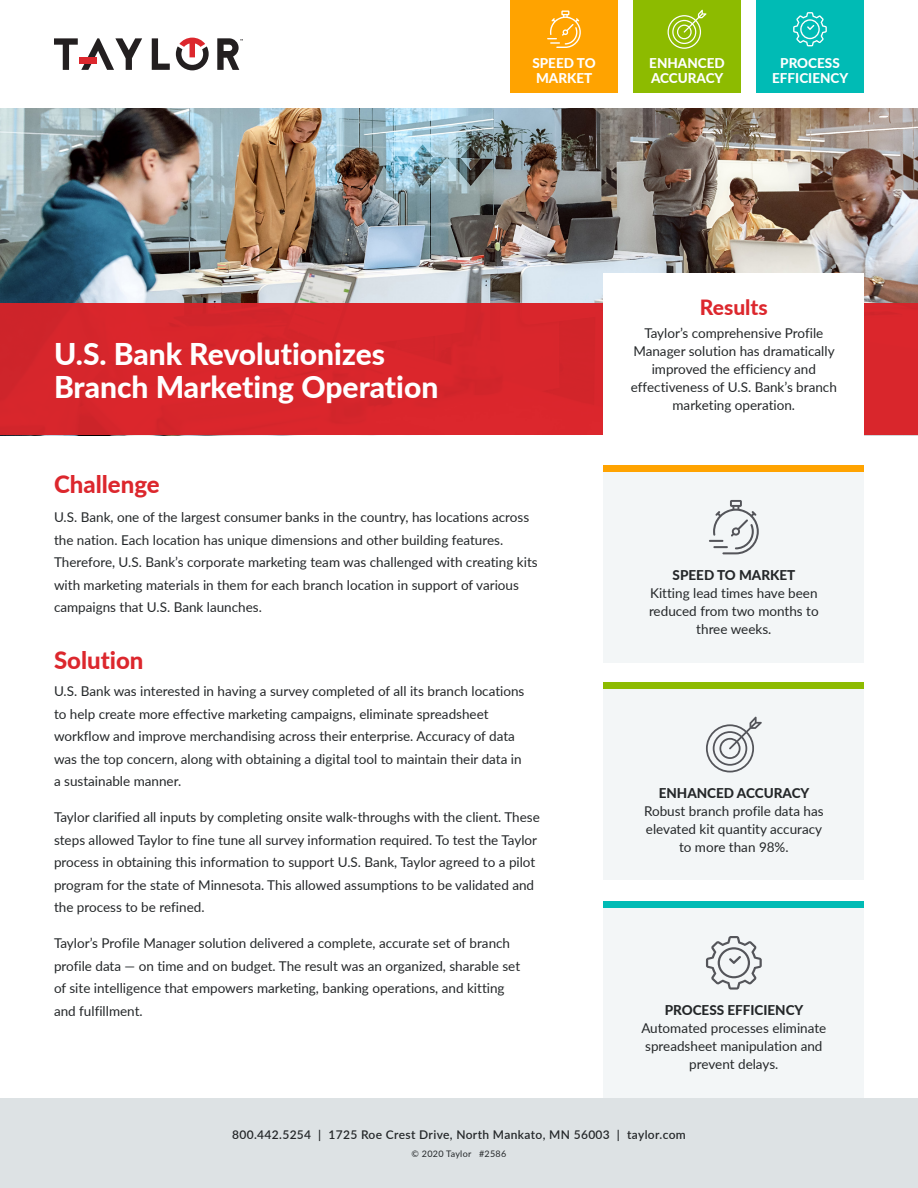
<style>
.page{position:relative;width:918px;height:1188px;background:#fff}
.page>*{position:absolute;margin:0;border:0;box-sizing:border-box;transform-origin:0 0}
.H1__white{font:800 30px "Lato";color:#fff}
.H1__red{font:800 24px "Lato";color:#dc272d}
.H1__red-2{font:800 21px "Lato";color:#dc272d}
.Body_Copy{font:13.5px/22.5px "Lato";color:#242729}
.H1__red-3{font:13.5px/18px "Lato";color:#242729;text-align:center}
.H2__white{font:800 13.5px/15px "Lato";color:#fff;text-align:center}
.H2__grey{font:800 13.5px "Lato";color:#242729}
.t1{font:600 12px "Lato";letter-spacing:.03em;color:#242729}
.t2{font:9px "Lato";letter-spacing:.03em;color:#242729}
</style>
<div class="page">
<div style="left:0;top:1098px;width:918px;height:90px;background:#dde2e4"></div>
<img style="left:0;top:108px;width:918px;height:195px">
<svg style="left:217px;top:38px;width:26px;height:32px"></svg>
<svg style="left:152px;top:38px;width:18px;height:32px"></svg>
<svg style="left:54px;top:38px;width:88px;height:32px"></svg>
<div style="left:79px;top:58px;width:18px;height:6px;background:#dc272d"></div>
<svg style="left:176px;top:38px;width:33px;height:32px"></svg>
<div style="left:604px;top:907px;width:260px;height:191px;background:#f3f6f7"></div>
<div style="left:0;top:303px;width:918px;height:132px;background:#dc272d"></div>
<div style="left:604px;top:273px;width:260px;height:192px;background:#fff"></div>
<div style="left:604px;top:472px;width:260px;height:190px;background:#f3f6f7"></div>
<div style="left:604px;top:689px;width:260px;height:191px;background:#f3f6f7"></div>
<div style="left:604px;top:683px;width:260px;height:6px;background:#8dbb00"></div>
<div style="left:604px;top:901px;width:260px;height:6px;background:#00bbb5"></div>
<div style="left:604px;top:465px;width:260px;height:7px;background:#ffa300"></div>
<div style="left:510px;top:0;width:108px;height:93px;background:#ffa300"></div>
<div style="left:633px;top:0;width:108px;height:93px;background:#8dbb00"></div>
<div style="left:756px;top:0;width:108px;height:93px;background:#00bbb5"></div>
<svg style="left:709px;top:500px;width:50px;height:54px"></svg>
<svg style="left:706px;top:717px;width:56px;height:55px"></svg>
<svg style="left:706px;top:936px;width:56px;height:54px"></svg>
<svg style="left:668px;top:10px;width:38px;height:39px"></svg>
<svg style="left:547px;top:11px;width:34px;height:37px"></svg>
<svg style="left:793px;top:12px;width:34px;height:34px"></svg>
<p class="H2__white" style="left:532px;top:54px;width:65px">SPEED TO</p>
<p class="H2__white" style="left:536px;top:69px;width:58px">MARKET</p>
<p class="H2__white" style="left:649px;top:54px;width:77px">ENHANCED</p>
<p class="H2__white" style="left:651px;top:69px;width:74px">ACCURACY</p>
<p class="H2__white" style="left:772px;top:54px;width:78px">PROCESS<br>EFFICIENCY</p>
<p class="H1__white" style="left:54px;top:332px;width:333px">U.S. Bank Revolutionizes</p>
<p class="H1__white" style="left:54px;top:365px;width:386px">Branch Marketing Operation</p>
<p class="H1__red" style="left:54px;top:467px;width:107px">Challenge</p>
<p class="Body_Copy" style="left:54px;top:506px;width:485px">U.S. Bank, one of the largest consumer banks in the country, has locations across the nation. Each location has unique dimensions and other building features.<br>Therefore, U.S. Bank’s corporate marketing team was challenged with creating kits with marketing materials in them for each branch location in support of various campaigns that U.S. Bank launches.</p>
<p class="H1__red" style="left:54px;top:643px;width:91px">Solution</p>
<p class="Body_Copy" style="left:54px;top:680px;width:472px">U.S. Bank was interested in having a survey completed of all its branch locations to help create more effective marketing campaigns, eliminate spreadsheet workflow and improve merchandising across their enterprise. Accuracy of data was the top concern, along with obtaining a digital tool to maintain their data in a sustainable manner.</p>
<p class="Body_Copy" style="left:54px;top:806px;width:487px">Taylor clarified all inputs by completing onsite walk-throughs with the client. These steps allowed Taylor to fine tune all survey information required. To test the Taylor process in obtaining this information to support U.S. Bank, Taylor agreed to a pilot program for the state of Minnesota. This allowed assumptions to be validated and the process to be refined.</p>
<p class="Body_Copy" style="left:54px;top:932px;width:468px">Taylor’s Profile Manager solution delivered a complete, accurate set of branch profile data — on time and on budget. The result was an organized, sharable set of site intelligence that empowers marketing, banking operations, and kitting and fulfillment.</p>
<p class="H1__red-2" style="left:700px;top:292px;width:69px">Results</p>
<p class="H1__red-3" style="left:631px;top:323px;width:208px">Taylor’s comprehensive Profile<br>Manager solution has dramatically improved the efficiency and effectiveness of U.S. Bank’s branch marketing operation.</p>
<p class="H2__grey" style="left:673px;top:565px;width:124px">SPEED TO MARKET</p>
<p class="Body_Copy" style="left:649px;top:584px;width:171px;line-height:18px;text-align:center">Kitting lead times have been reduced from two months to three weeks.</p>
<p class="H2__grey" style="left:659px;top:783px;width:152px">ENHANCED ACCURACY</p>
<p class="Body_Copy" style="left:644px;top:802px;width:181px;line-height:18px;text-align:center">Robust branch profile data has elevated kit quantity accuracy to more than 98%.</p>
<p class="H2__grey" style="left:665px;top:1001px;width:140px">PROCESS EFFICIENCY</p>
<p class="Body_Copy" style="left:641px;top:1019px;width:187px;line-height:18px;text-align:center">Automated processes eliminate spreadsheet manipulation and prevent delays.</p>
<p class="t1" style="left:232px;top:1126px;width:455px">800.442.5254 | 1725 Roe Crest Drive, North Mankato, MN 56003 | taylor.com</p>
<p class="t2" style="left:412px;top:1147px;width:96px">© 2020 Taylor #2586</p>
</div>
